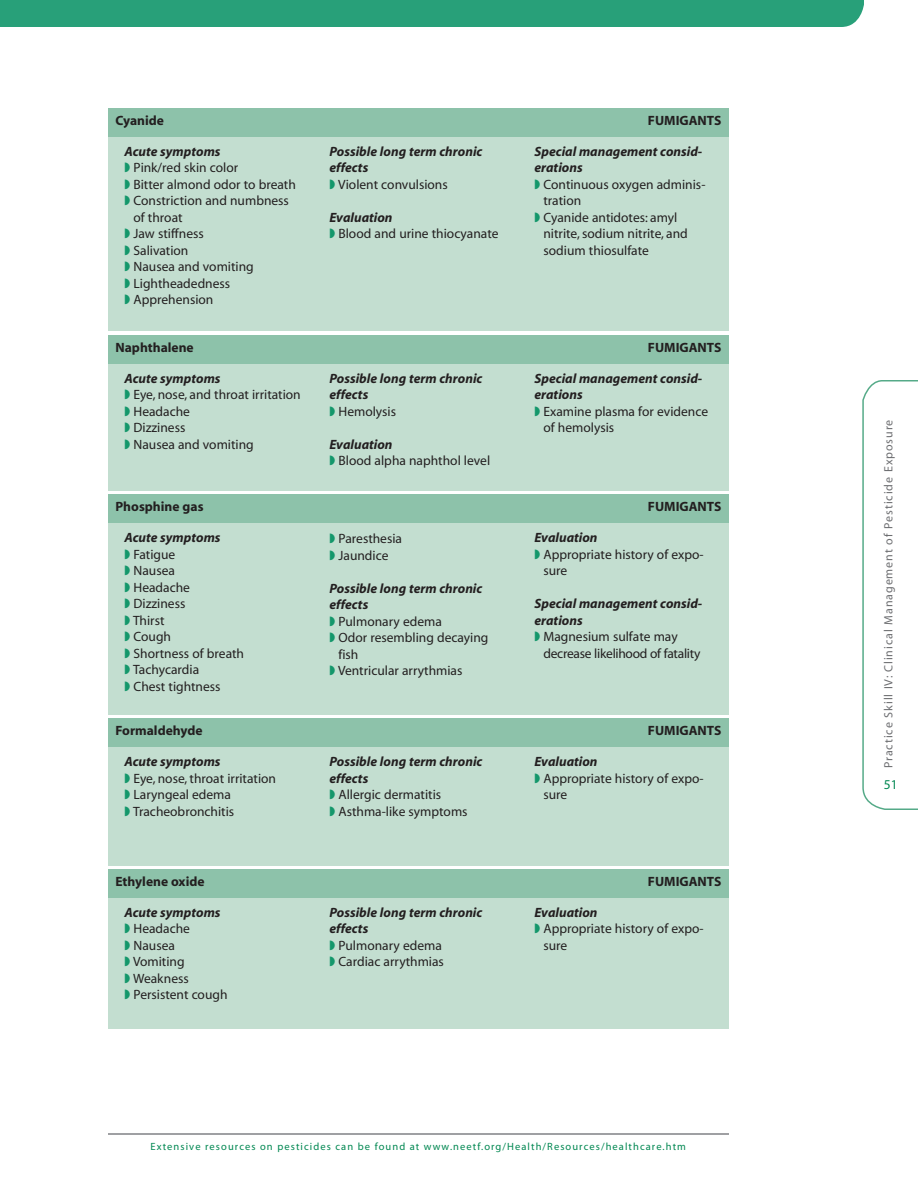
<style>
.page{position:relative;width:918px;height:1188px;background:#fff}
.page>*{position:absolute;margin:0;border:0;box-sizing:border-box;transform-origin:0 0}
.t1{font:13.5px/16.5px "Myriad MM.400.600";color:#231f20}
.t2{font:13.5px/16.5px "Myriad MM It.705.600";color:#231f20}
.t3{font:13.5px "Myriad MM.705.600";color:#231f20}
.t4{font:13.5px/16.5px "Myriad MM.400.600";letter-spacing:-.02em;color:#231f20}
.t5{font:13.5px "Myriad MM.400.600";color:#008751}
.t6{font:12px "Myriad MM.400.600";letter-spacing:.075em;color:#6c6d70}
.t7{font:10.5px "Myriad MM.400.600";letter-spacing:.1em;color:#008751}
.s1{color:#14976b}
</style>
<div class="page">
<svg style="left:862px;top:380px;width:56px;height:430px"></svg>
<hr style="left:108px;top:1133px;width:621px;height:2px;background:#808285">
<div style="left:0;top:0;width:864px;height:27px;background:#28a079"></div>
<div style="left:108px;top:130px;width:621px;height:201px;background:#c3ded0"></div>
<div style="left:108px;top:108px;width:621px;height:29px;background:#8dc2aa"></div>
<div style="left:108px;top:356px;width:621px;height:135px;background:#c3ded0"></div>
<div style="left:108px;top:335px;width:621px;height:28px;background:#8dc2aa"></div>
<div style="left:108px;top:516px;width:621px;height:199px;background:#c3ded0"></div>
<div style="left:108px;top:494px;width:621px;height:29px;background:#8dc2aa"></div>
<div style="left:108px;top:740px;width:621px;height:125px;background:#c3ded0"></div>
<div style="left:108px;top:718px;width:621px;height:29px;background:#8dc2aa"></div>
<div style="left:108px;top:891px;width:621px;height:137px;background:#c3ded0"></div>
<div style="left:108px;top:869px;width:621px;height:29px;background:#8dc2aa"></div>
<p class="t3" style="left:116px;top:115px;width:50px">Cyanide</p>
<p class="t3" style="left:648px;top:115px;width:75px">FUMIGANTS</p>
<p class="t2" style="left:124px;top:144px;width:98px">Acute symptoms</p>
<p class="t1" style="left:124px;top:161px;width:115px"><span class="s1">◗</span> Pink/red skin color</p>
<p class="t1" style="left:124px;top:177px;width:173px"><span class="s1">◗</span> Bitter almond odor to breath</p>
<p class="t1" style="left:124px;top:194px;width:166px"><span class="s1">◗</span> Constriction and numbness</p>
<p class="t1" style="left:134px;top:210px;width:51px">of throat</p>
<p class="t1" style="left:124px;top:227px;width:81px"><span class="s1">◗</span> Jaw stiffness</p>
<p class="t1" style="left:124px;top:243px;width:65px"><span class="s1">◗</span> Salivation</p>
<p class="t1" style="left:124px;top:260px;width:131px"><span class="s1">◗</span> Nausea and vomiting</p>
<p class="t1" style="left:124px;top:276px;width:107px"><span class="s1">◗</span> Lightheadedness</p>
<p class="t1" style="left:124px;top:293px;width:90px"><span class="s1">◗</span> Apprehension</p>
<p class="t2" style="left:330px;top:144px;width:154px">Possible long term chronic effects</p>
<p class="t1" style="left:330px;top:177px;width:120px"><span class="s1">◗</span> Violent convulsions</p>
<p class="t2" style="left:330px;top:210px;width:65px">Evaluation</p>
<p class="t1" style="left:330px;top:227px;width:171px"><span class="s1">◗</span> Blood and urine thiocyanate</p>
<p class="t2" style="left:534px;top:144px;width:169px">Special management consid&shy;erations</p>
<p class="t1" style="left:534px;top:177px;width:172px"><span class="s1">◗</span> Continuous oxygen adminis-</p>
<p class="t1" style="left:543px;top:194px;width:39px">tration</p>
<p class="t1" style="left:534px;top:210px;width:144px"><span class="s1">◗</span> Cyanide antidotes: amyl</p>
<p class="t1" style="left:543px;top:227px;width:146px">nitrite, sodium nitrite, and</p>
<p class="t1" style="left:543px;top:243px;width:107px">sodium thiosulfate</p>
<p class="t3" style="left:116px;top:342px;width:80px">Naphthalene</p>
<p class="t3" style="left:648px;top:342px;width:75px">FUMIGANTS</p>
<p class="t2" style="left:124px;top:371px;width:98px">Acute symptoms</p>
<p class="t1" style="left:124px;top:387px;width:178px"><span class="s1">◗</span> Eye, nose, and throat irritation <span class="s1">◗</span> Headache<br><span class="s1">◗</span> Dizziness<br><span class="s1">◗</span> Nausea and vomiting</p>
<p class="t2" style="left:330px;top:371px;width:154px">Possible long term chronic effects</p>
<p class="t1" style="left:330px;top:404px;width:68px"><span class="s1">◗</span> Hemolysis</p>
<p class="t2" style="left:330px;top:437px;width:65px">Evaluation</p>
<p class="t1" style="left:330px;top:453px;width:162px"><span class="s1">◗</span> Blood alpha naphthol level</p>
<p class="t2" style="left:534px;top:371px;width:169px">Special management consid&shy;erations</p>
<p class="t1" style="left:543px;top:404px;width:166px;text-indent:-9px"><span class="s1">◗</span> Examine plasma for evidence of hemolysis</p>
<p class="t3" style="left:116px;top:502px;width:90px">Phosphine gas</p>
<p class="t3" style="left:648px;top:502px;width:75px">FUMIGANTS</p>
<p class="t2" style="left:124px;top:531px;width:98px">Acute symptoms</p>
<p class="t1" style="left:124px;top:547px;width:121px"><span class="s1">◗</span> Fatigue<br><span class="s1">◗</span> Nausea<br><span class="s1">◗</span> Headache<br><span class="s1">◗</span> Dizziness<br><span class="s1">◗</span> Thirst<br><span class="s1">◗</span> Cough<br><span class="s1">◗</span> Shortness of breath <span class="s1">◗</span> Tachycardia<br><span class="s1">◗</span> Chest tightness</p>
<p class="t1" style="left:330px;top:531px;width:74px"><span class="s1">◗</span> Paresthesia <span class="s1">◗</span> Jaundice</p>
<p class="t2" style="left:330px;top:581px;width:154px">Possible long term chronic effects</p>
<p class="t1" style="left:330px;top:614px;width:114px"><span class="s1">◗</span> Pulmonary edema</p>
<p class="t1" style="left:330px;top:630px;width:160px"><span class="s1">◗</span> Odor resembling decaying</p>
<p class="t1" style="left:339px;top:647px;width:21px">fish</p>
<p class="t1" style="left:330px;top:663px;width:134px"><span class="s1">◗</span> Ventricular arrythmias</p>
<p class="t2" style="left:534px;top:531px;width:65px">Evaluation</p>
<p class="t1" style="left:543px;top:547px;width:162px;text-indent:-9px"><span class="s1">◗</span> Appropriate history of expo&shy;sure</p>
<p class="t2" style="left:534px;top:597px;width:169px">Special management consid&shy;erations</p>
<p class="t4" style="left:543px;top:630px;width:158px;text-indent:-9px"><span class="s1">◗</span> Magnesium sulfate may decrease likelihood of fatality</p>
<p class="t3" style="left:116px;top:726px;width:89px">Formaldehyde</p>
<p class="t3" style="left:648px;top:726px;width:75px">FUMIGANTS</p>
<p class="t2" style="left:124px;top:755px;width:98px">Acute symptoms</p>
<p class="t1" style="left:124px;top:771px;width:153px"><span class="s1">◗</span> Eye, nose, throat irritation <span class="s1">◗</span> Laryngeal edema<br><span class="s1">◗</span> Tracheobronchitis</p>
<p class="t2" style="left:330px;top:755px;width:154px">Possible long term chronic effects</p>
<p class="t1" style="left:330px;top:788px;width:140px"><span class="s1">◗</span> Allergic dermatitis<br><span class="s1">◗</span> Asthma-like symptoms</p>
<p class="t2" style="left:534px;top:755px;width:65px">Evaluation</p>
<p class="t1" style="left:543px;top:771px;width:162px;text-indent:-9px"><span class="s1">◗</span> Appropriate history of expo&shy;sure</p>
<p class="t3" style="left:116px;top:876px;width:91px">Ethylene oxide</p>
<p class="t3" style="left:648px;top:876px;width:75px">FUMIGANTS</p>
<p class="t2" style="left:124px;top:905px;width:98px">Acute symptoms</p>
<p class="t1" style="left:124px;top:922px;width:105px"><span class="s1">◗</span> Headache<br><span class="s1">◗</span> Nausea<br><span class="s1">◗</span> Vomiting<br><span class="s1">◗</span> Weakness<br><span class="s1">◗</span> Persistent cough</p>
<p class="t2" style="left:330px;top:905px;width:154px">Possible long term chronic effects</p>
<p class="t1" style="left:330px;top:938px;width:116px"><span class="s1">◗</span> Pulmonary edema <span class="s1">◗</span> Cardiac arrythmias</p>
<p class="t2" style="left:534px;top:905px;width:65px">Evaluation</p>
<p class="t1" style="left:543px;top:922px;width:162px;text-indent:-9px"><span class="s1">◗</span> Appropriate history of expo&shy;sure</p>
<p class="t7" style="left:151px;top:1142px;width:537px">Extensive resources on pesticides can be found at www.neetf.org/Health/Resources/healthcare.htm</p>
<p class="t6" style="left:884px;top:768px;width:350px;rotate:-90deg">Practice Skill IV: Clinical Management of Pesticide Exposure</p>
<p class="t5" style="left:884px;top:780px;width:15px">51</p>
</div>
